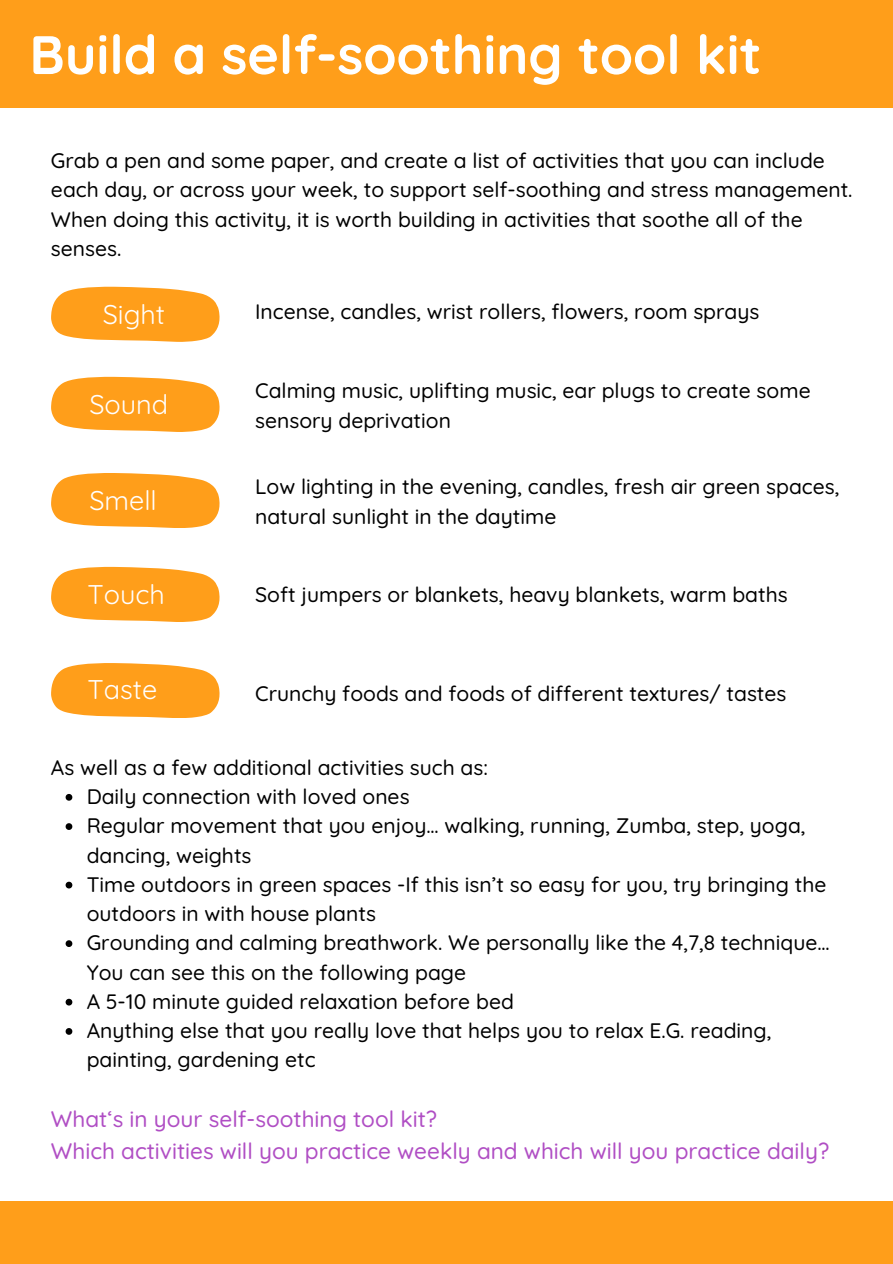
<style>
.page{position:relative;width:893px;height:1264px;background:#fff}
.page>*{position:absolute;margin:0;border:0;box-sizing:border-box;transform-origin:0 0}
.t1{font:700 54px "Quicksand";color:#fff}
.t2{font:27px "Quicksand";color:#fff}
.t3{font:500 22.5px/31.5px "Quicksand";color:#b04ec4}
.t4{font:500 21px/29.2px "Quicksand";color:#000}
</style>
<div class="page">
<svg style="left:51px;top:286px;width:169px;height:55px;background:#ffaa36"></svg>
<svg style="left:51px;top:376px;width:169px;height:55px;background:#ffaa37"></svg>
<svg style="left:51px;top:473px;width:169px;height:55px;background:#ffaa36"></svg>
<svg style="left:51px;top:566px;width:169px;height:55px;background:#ffaa37"></svg>
<svg style="left:51px;top:663px;width:169px;height:55px;background:#ffaa36"></svg>
<div style="left:0;top:0;width:892px;height:107px;background:#ff9e1a"></div>
<svg style="left:66px;top:794px;width:6px;height:6px"></svg>
<svg style="left:66px;top:823px;width:6px;height:7px"></svg>
<svg style="left:66px;top:881px;width:6px;height:7px"></svg>
<svg style="left:66px;top:940px;width:6px;height:7px"></svg>
<svg style="left:66px;top:998px;width:6px;height:7px"></svg>
<svg style="left:66px;top:1028px;width:6px;height:6px"></svg>
<div style="left:0;top:1201px;width:892px;height:62px;background:#ff9e1a"></div>
<p class="t1" style="left:29px;top:20px;width:733px">Build a self-soothing tool kit</p>
<h2 class="t4" style="left:51px;top:146px;width:803px">Grab a pen and some paper, and create a list of activities that you can include each day, or across your week, to support self-soothing and stress management.<br>When doing this activity, it is worth building in activities that soothe all of the senses.</h2>
<h3 class="t2" style="left:103px;top:297px;width:64px">Sight</h3>
<h1 class="t4" style="left:255px;top:296px;width:506px">Incense, candles, wrist rollers, flowers, room sprays</h1>
<p class="t2" style="left:89px;top:387px;width:80px">Sound</p>
<h3 class="t2" style="left:89px;top:482px;width:69px">Smell</h3>
<h2 class="t2" style="left:88px;top:577px;width:79px">Touch</h2>
<p class="t2" style="left:88px;top:672px;width:71px">Taste</p>
<h3 class="t4" style="left:255px;top:376px;width:557px">Calming music, uplifting music, ear plugs to create some sensory deprivation</h3>
<p class="t4" style="left:255px;top:472px;width:585px">Low lighting in the evening, candles, fresh air green spaces, natural sunlight in the daytime</p>
<h2 class="t4" style="left:255px;top:579px;width:534px">Soft jumpers or blankets, heavy blankets, warm baths</h2>
<h3 class="t4" style="left:255px;top:678px;width:533px">Crunchy foods and foods of different textures/ tastes</h3>
<p class="t4" style="left:51px;top:752px;width:438px">As well as a few additional activities such as:</p>
<h2 class="t4" style="left:87px;top:781px;width:324px">Daily connection with loved ones</h2>
<h3 class="t4" style="left:87px;top:810px;width:720px">Regular movement that you enjoy… walking, running, Zumba, step, yoga, dancing, weights</h3>
<p class="t4" style="left:87px;top:869px;width:741px">Time outdoors in green spaces -If this isn’t so easy for you, try bringing the outdoors in with house plants</p>
<h2 class="t4" style="left:87px;top:927px;width:744px">Grounding and calming breathwork. We personally like the 4,7,8 technique…<br>You can see this on the following page</h2>
<h3 class="t4" style="left:87px;top:986px;width:429px">A 5-10 minute guided relaxation before bed</h3>
<h3 class="t4" style="left:87px;top:1015px;width:686px">Anything else that you really love that helps you to relax E.G. reading, painting, gardening etc</h3>
<p class="t3" style="left:51px;top:1102px;width:779px">What‘s in your self-soothing tool kit?<br>Which activities will you practice weekly and which will you practice daily?</p>
</div>
